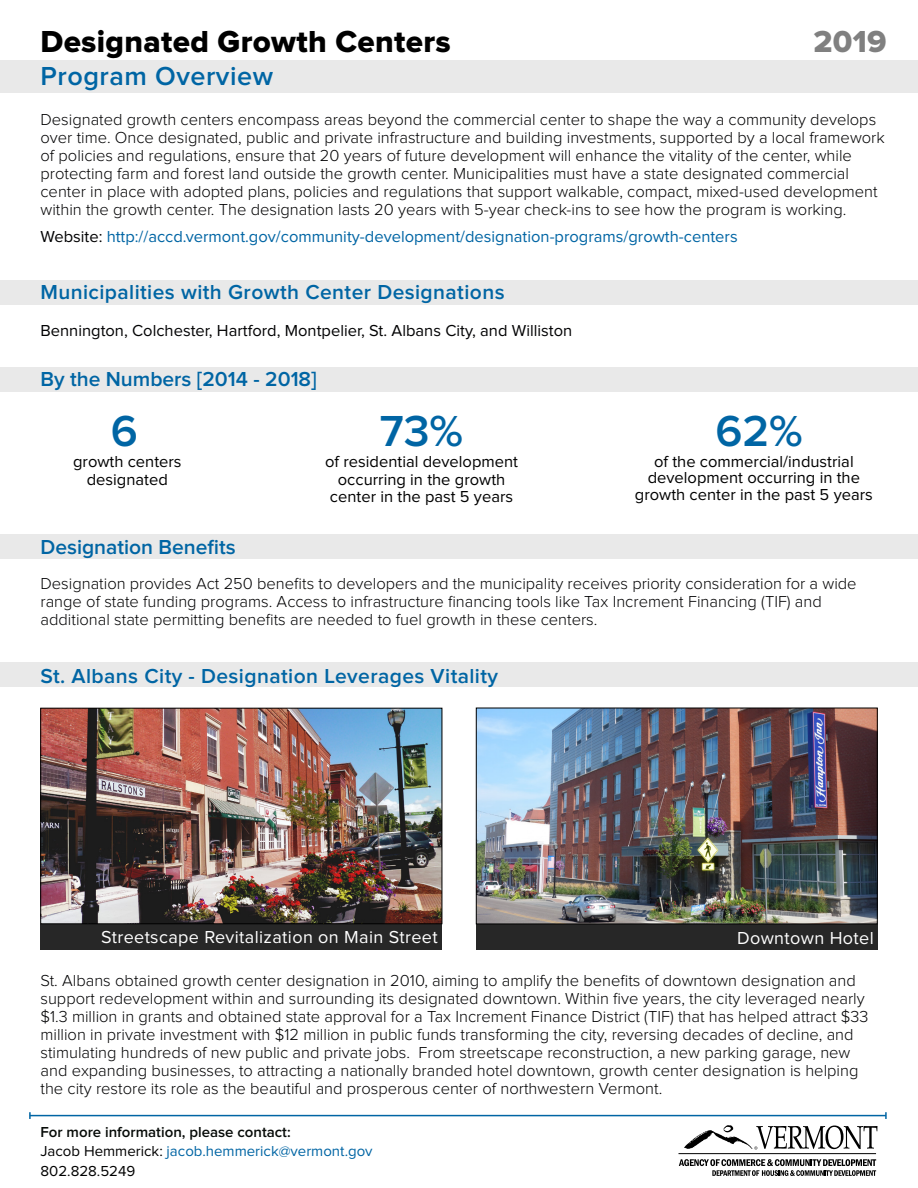
<style>
.page{position:relative;width:918px;height:1188px;background:#fff}
.page>*{position:absolute;margin:0;border:0;box-sizing:border-box;transform-origin:0 0}
.t1{font:600 45px "Proxima Nova";color:#0065a4}
.t2{font:31.5px "Proxima Nova Extrabld";letter-spacing:.01em;color:#000}
.t3{font:31.5px "Proxima Nova Extrabld";color:#808080}
.t4{font:600 27px "Proxima Nova";letter-spacing:.02em;color:#0065a4}
.t5{font:600 21px "Proxima Nova";letter-spacing:.02em;color:#0065a4}
.t6{font:600 21px "Proxima Nova";color:#0065a4}
.t7{font:18px "Proxima Nova";letter-spacing:.02em;color:#fff}
.t8{font:300 16.5px/18px "Proxima Nova";color:#020203}
.t9{font:16.5px/18.5px "Proxima Nova";color:#000;text-align:center}
.t10{font:16.5px "Proxima Nova";color:#0065a4}
.t11{font:16.5px "Proxima Nova";color:#020203}
.t12{font:600 15px/19.5px "Proxima Nova";color:#070b08}
.s1{color:#020203}
.s2{font-weight:400;color:#000101}
.s3{font-weight:400;color:#0065a4}
</style>
<div class="page">
<div style="left:0;top:367px;width:918px;height:24px;background:#e9e9e9"></div>
<div style="left:0;top:534px;width:918px;height:25px;background:#e9e9e9"></div>
<div style="left:0;top:280px;width:918px;height:25px;background:#e9e9e9"></div>
<div style="left:0;top:61px;width:918px;height:32px;background:#e9e9e9"></div>
<svg style="left:684px;top:1125px;width:194px;height:25px"></svg>
<hr style="left:679px;top:1153px;width:197px;height:1px;background:#000">
<svg style="left:679px;top:1159px;width:197px;height:17px"></svg>
<hr style="left:30px;top:1115px;width:856px;height:1px;background:#0065a4">
<svg style="left:29px;top:1112px;width:2px;height:7px"></svg>
<svg style="left:885px;top:1112px;width:2px;height:7px"></svg>
<div style="left:476px;top:924px;width:402px;height:26px;background:#272727"></div>
<div style="left:40px;top:924px;width:402px;height:26px;background:#272727"></div>
<img style="left:42px;top:710px;width:398px;height:212px">
<div style="left:40px;top:708px;width:402px;height:216px;border:1px solid #000"></div>
<img style="left:478px;top:710px;width:398px;height:212px">
<div style="left:476px;top:708px;width:402px;height:216px;border:1px solid #000"></div>
<div style="left:0;top:663px;width:918px;height:24px;background:#e9e9e9"></div>
<h2 class="t2" style="left:40px;top:27px;width:412px">Designated Growth Centers</h2>
<h2 class="t3" style="left:813px;top:27px;width:75px">2019</h2>
<h3 class="t4" style="left:40px;top:64px;width:234px">Program Overview</h3>
<p class="t8" style="left:40px;top:111px;width:846px">Designated growth centers encompass areas beyond the commercial center to shape the way a community develops over time. Once designated, public and private infrastructure and building investments, supported by a local framework of policies and regulations, ensure that 20 years of future development will enhance the vitality of the center, while protecting farm and forest land outside the growth center. Municipalities must have a state designated commercial center in place with adopted plans, policies and regulations that support walkable, compact, mixed-used development within the growth center. The designation lasts 20 years with 5-year check-ins to see how the program is working.</p>
<p class="t10" style="left:40px;top:229px;width:699px"><span class="s1">Website:</span> http://accd.vermont.gov/community-development/designation-programs/growth-centers</p>
<p class="t5" style="left:40px;top:282px;width:466px">Municipalities with Growth Center Designations</p>
<p class="t11" style="left:40px;top:323px;width:533px">Bennington, Colchester, Hartford, Montpelier, St. Albans City, and Williston</p>
<p class="t6" style="left:40px;top:370px;width:278px">By the Numbers [2014 - 2018]</p>
<h1 class="t1" style="left:111px;top:410px;width:29px">6</h1>
<p class="t9" style="left:73px;top:453px;width:110px">growth centers designated</p>
<p class="t9" style="left:325px;top:453px;width:194px">of residential development occurring in the growth</p>
<p class="t9" style="left:330px;top:488px;width:185px">center in the past 5 years</p>
<h1 class="t1" style="left:380px;top:410px;width:85px">73%</h1>
<h1 class="t1" style="left:715px;top:410px;width:89px">62%</h1>
<p class="t9" style="left:635px;top:454px;width:239px;line-height:16.5px">of the commercial/industrial development occurring in the growth center in the past 5 years</p>
<p class="t6" style="left:40px;top:537px;width:197px">Designation Benefits</p>
<p class="t8" style="left:40px;top:575px;width:818px">Designation provides Act 250 benefits to developers and the municipality receives priority consideration for a wide range of state funding programs. Access to infrastructure financing tools like Tax Increment Financing (TIF) and additional state permitting benefits are needed to fuel growth in these centers.</p>
<p class="t5" style="left:40px;top:666px;width:459px">St. Albans City - Designation Leverages Vitality</p>
<p class="t7" style="left:101px;top:928px;width:338px">Streetscape Revitalization on Main Street</p>
<p class="t7" style="left:737px;top:930px;width:138px">Downtown Hotel</p>
<p class="t8" style="left:40px;top:972px;width:829px">St. Albans obtained growth center designation in 2010, aiming to amplify the benefits of downtown designation and support redevelopment within and surrounding its designated downtown. Within five years, the city leveraged nearly $1.3 million in grants and obtained state approval for a Tax Increment Finance District (TIF) that has helped attract $33 million in private investment with $12 million in public funds transforming the city, reversing decades of decline, and stimulating hundreds of new public and private jobs. From streetscape reconstruction, a new parking garage, new and expanding businesses, to attracting a nationally branded hotel downtown, growth center designation is helping the city restore its role as the beautiful and prosperous center of northwestern Vermont.</p>
<p class="t12" style="left:40px;top:1123px;width:334px">For more information, please contact:<br><span class="s2">Jacob Hemmerick:</span> <span class="s3">jacob.hemmerick@vermont.gov<br></span><span class="s2">802.828.5249</span></p>
</div>
